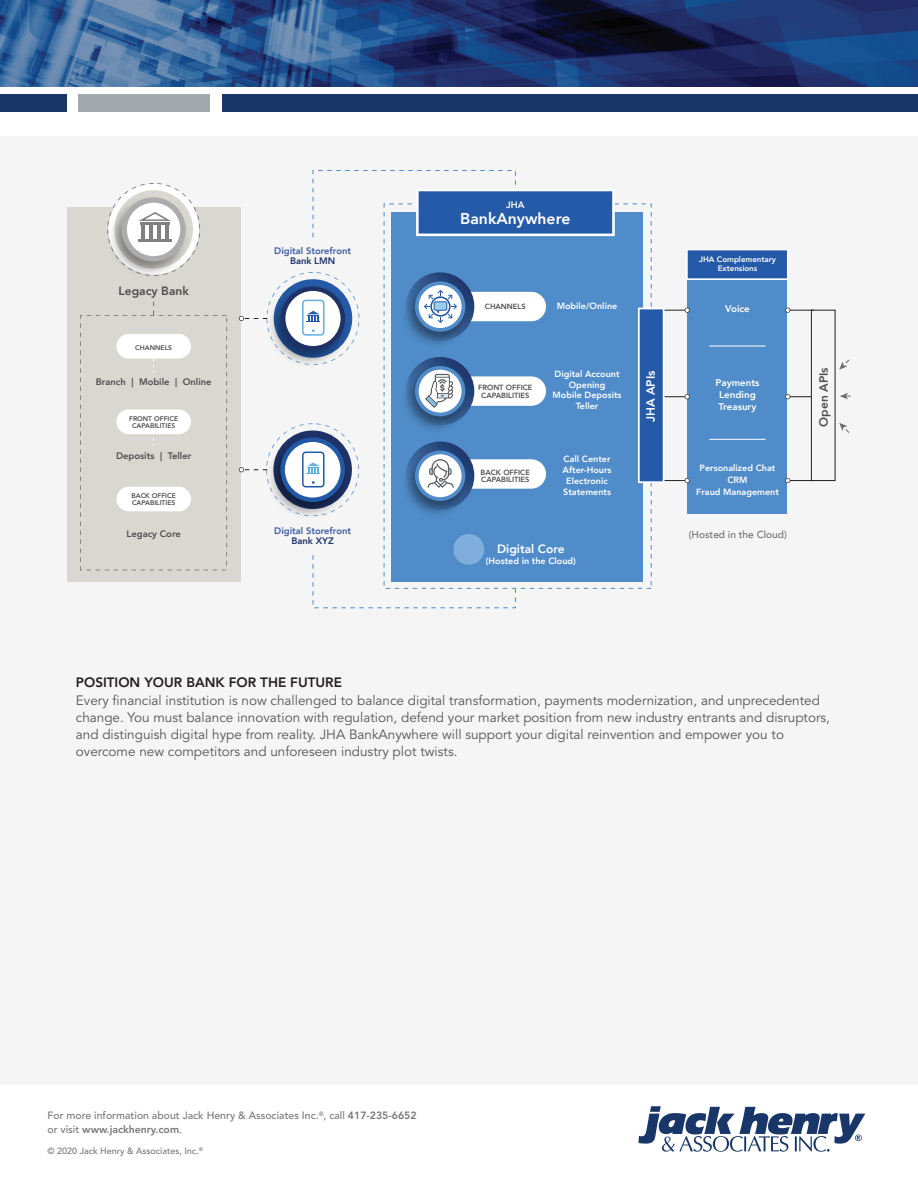
<style>
.page{position:relative;width:918px;height:1188px;background:#fff}
.page>*{position:absolute;margin:0;border:0;box-sizing:border-box;transform-origin:0 0}
.t1{font:800 15.75px "Avenir";color:#fff}
.BODY_TEXT{font:13.5px/17.2px "Avenir LT Std";color:#545557}
.TEXT_HEADLINE{font:800 13.5px "Avenir LT Std";color:#231f20}
.t2{font:800 12px "Avenir";color:#504f4f}
.t3{font:800 12px "Avenir";color:#fff}
.t4{font:500 10.5px/13.5px "Avenir LT Std";color:#787779}
.t5{font:500 10.2px "Avenir";color:#6c6d70}
.t6{font:800 9.75px/12px "Avenir";color:#fff;text-align:center}
.t7{font:800 9.3px/9.8px "Avenir";color:#3e5aa7;text-align:center}
.t8{font:800 9.3px "Avenir";color:#504f4f}
.t9{font:800 9.3px "Avenir";color:#fff}
.t10{font:800 9px/10.8px "Avenir";color:#fff;text-align:center}
.t11{font:500 9px "Avenir LT Std";color:#787779}
.t12{font:800 7.8px/9px "Avenir";color:#fff;text-align:center}
.t13{font:800 7.5px/7.5px "Avenir";color:#504f4f;text-align:center}
.t14{font:800 6.75px/7.5px "Avenir";color:#504f4f;text-align:center}
.s1{color:#1f3367}
.s2{font-weight:800}
</style>
<div class="page">
<img style="left:0;top:0;width:918px;height:86px">
<div style="left:0;top:94px;width:68px;height:17px;background:#183668"></div>
<div style="left:79px;top:94px;width:131px;height:17px;background:#a2a9ac"></div>
<div style="left:222px;top:94px;width:696px;height:17px;background:#183668"></div>
<div style="left:0;top:136px;width:918px;height:949px;background:#f5f5f5"></div>
<svg style="left:638px;top:1106px;width:227px;height:46px"></svg>
<div style="left:313px;top:170px;width:203px;height:68px;border:1px dashed #4f8cc9"></div>
<svg style="left:312px;top:552px;width:204px;height:57px"></svg>
<div style="left:68px;top:207px;width:173px;height:375px;background:#d8d7d0"></div>
<div style="left:392px;top:212px;width:251px;height:370px;background:#4f8cc9"></div>
<div style="left:688px;top:280px;width:99px;height:234px;background:#4f8cc9"></div>
<svg style="left:687px;top:250px;width:100px;height:29px;background:#2e60ab"></svg>
<svg style="left:475px;top:189px;width:140px;height:47px;background:#3e6db2"></svg>
<div style="left:457px;top:292px;width:89px;height:29px;background:#fff;border-radius:15px"></div>
<div style="left:457px;top:376px;width:89px;height:30px;background:#fff;border-radius:15px"></div>
<div style="left:457px;top:459px;width:89px;height:30px;background:#fff;border-radius:15px"></div>
<svg style="left:638px;top:308px;width:52px;height:175px"></svg>
<img style="left:153px;top:191px;width:322px;height:332px">
<svg style="left:80px;top:302px;width:147px;height:268px"></svg>
<svg style="left:785px;top:308px;width:29px;height:5px"></svg>
<svg style="left:839px;top:359px;width:11px;height:11px"></svg>
<svg style="left:839px;top:423px;width:11px;height:10px"></svg>
<svg style="left:840px;top:393px;width:10px;height:6px"></svg>
<svg style="left:785px;top:394px;width:26px;height:5px"></svg>
<svg style="left:785px;top:478px;width:29px;height:5px"></svg>
<div style="left:811px;top:310px;width:24px;height:171px;border:1px solid #231f20"></div>
<div style="left:116px;top:334px;width:75px;height:25px;background:#fff;border-radius:12px"></div>
<div style="left:116px;top:409px;width:75px;height:25px;background:#fff;border-radius:12px"></div>
<div style="left:116px;top:487px;width:75px;height:24px;background:#fff;border-radius:12px"></div>
<div style="left:453px;top:534px;width:31px;height:31px;background:#80aedc;border-radius:50%"></div>
<svg style="left:415px;top:366px;width:50px;height:50px"></svg>
<svg style="left:415px;top:451px;width:50px;height:50px"></svg>
<svg style="left:107px;top:183px;width:93px;height:93px"></svg>
<svg style="left:239px;top:272px;width:120px;height:93px"></svg>
<svg style="left:239px;top:423px;width:120px;height:93px"></svg>
<svg style="left:415px;top:281px;width:50px;height:51px"></svg>
<hr style="left:710px;top:346px;width:55px;height:1px;background:#fff">
<hr style="left:710px;top:439px;width:55px;height:1px;background:#fff">
<p class="t9" style="left:506px;top:198px;width:20px">JHA</p>
<p class="t2" style="left:119px;top:282px;width:72px">Legacy Bank</p>
<p class="t14" style="left:135px;top:344px;width:38px">CHANNELS</p>
<p class="t8" style="left:96px;top:374px;width:117px">Branch | Mobile | Online</p>
<p class="t14" style="left:129px;top:415px;width:50px">FRONT OFFICE<br>CAPABILITIES</p>
<p class="t8" style="left:116px;top:449px;width:77px">Deposits | Teller</p>
<p class="t14" style="left:131px;top:491px;width:46px;text-align:left">BACK OFFICE<br>CAPABILITIES</p>
<p class="t7" style="left:274px;top:246px;width:78px">Digital Storefront<br><span class="s1">Bank LMN</span></p>
<p class="t8" style="left:127px;top:526px;width:56px">Legacy Core</p>
<p class="t7" style="left:274px;top:526px;width:78px">Digital Storefront<br><span class="s1">Bank XYZ</span></p>
<p class="t1" style="left:460px;top:206px;width:112px">BankAnywhere</p>
<p class="t13" style="left:485px;top:302px;width:42px">CHANNELS</p>
<p class="t10" style="left:557px;top:300px;width:62px">Mobile/Online</p>
<p class="t13" style="left:478px;top:384px;width:56px">FRONT OFFICE<br>CAPABILITIES</p>
<p class="t13" style="left:481px;top:468px;width:51px;text-align:left">BACK OFFICE<br>CAPABILITIES</p>
<p class="t10" style="left:553px;top:368px;width:70px">Digital Account<br>Opening<br>Mobile Deposits<br>Teller</p>
<p class="t10" style="left:563px;top:454px;width:50px">Call Center<br>After-Hours<br>Electronic<br>Statements</p>
<p class="t3" style="left:497px;top:539px;width:69px">Digital Core</p>
<p class="t10" style="left:486px;top:555px;width:91px">(Hosted in the Cloud)</p>
<p class="t12" style="left:699px;top:255px;width:78px">JHA Complementary<br>Extensions</p>
<p class="t6" style="left:725px;top:303px;width:26px">Voice</p>
<p class="t3" style="left:641px;top:422px;width:53px;rotate:-90deg">JHA APIs</p>
<p class="t2" style="left:814px;top:427px;width:61px;rotate:-90deg">Open APIs</p>
<p class="t6" style="left:716px;top:377px;width:46px">Payments<br>Lending<br>Treasury</p>
<p class="t10" style="left:696px;top:461px;width:84px;line-height:12px">Personalized Chat<br>CRM<br>Fraud Management</p>
<p class="t5" style="left:689px;top:526px;width:100px">(Hosted in the Cloud)</p>
<p class="TEXT_HEADLINE" style="left:76px;top:675px;width:268px">POSITION YOUR BANK FOR THE FUTURE</p>
<p class="BODY_TEXT" style="left:76px;top:692px;width:756px">Every financial institution is now challenged to balance digital transformation, payments modernization, and unprecedented change. You must balance innovation with regulation, defend your market position from new industry entrants and disruptors, and distinguish digital hype from reality. JHA BankAnywhere will support your digital reinvention and empower you to overcome new competitors and unforeseen industry plot twists.</p>
<p class="t4" style="left:48px;top:1109px;width:371px">For more information about Jack Henry &amp; Associates Inc.<sup>®</sup>, call <span class="s2">417-235-6652 </span>or visit <span class="s2">www.jackhenry.com</span>.</p>
<p class="t11" style="left:48px;top:1146px;width:157px">© 2020 Jack Henry &amp; Associates, Inc.<sup>®</sup></p>
</div>
